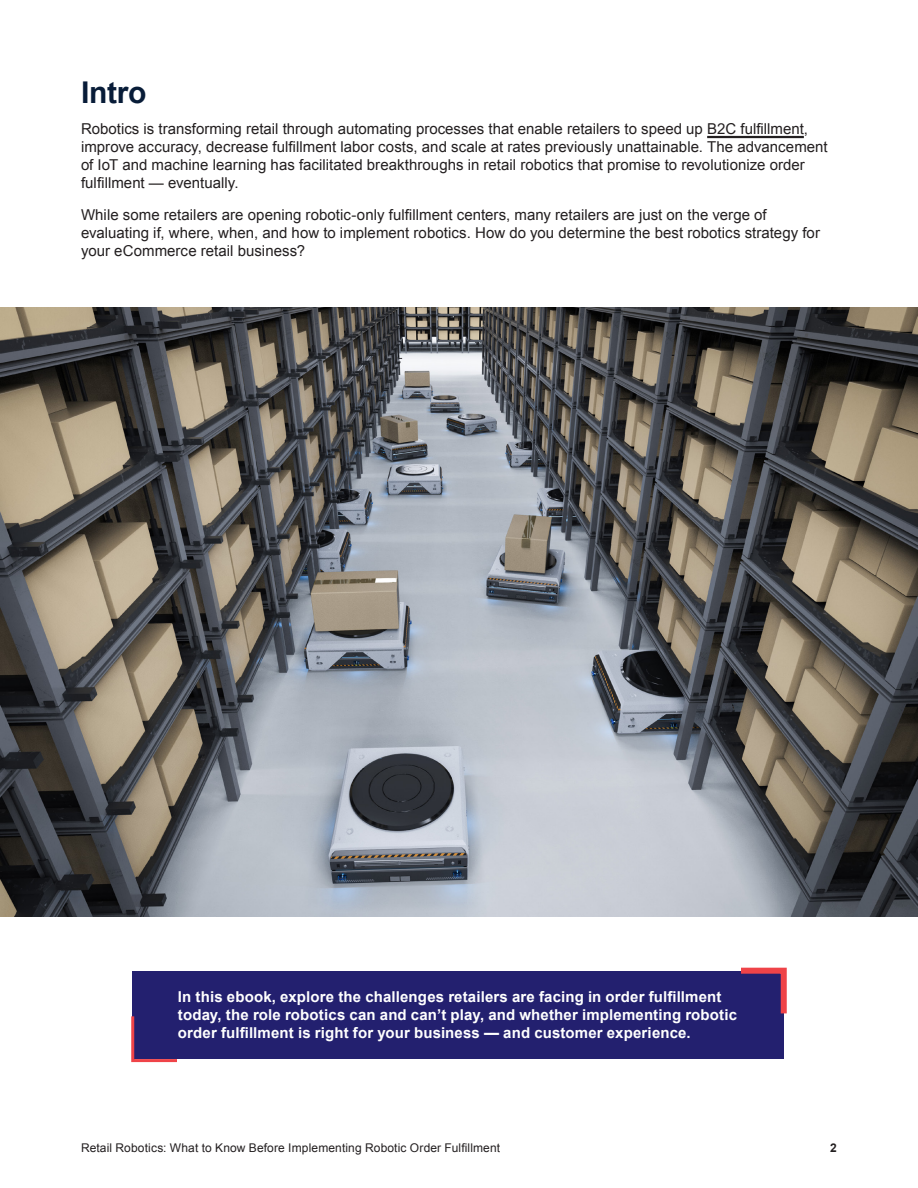
<style>
.page{position:relative;width:918px;height:1188px;background:#fff}
.page>*{position:absolute;margin:0;border:0;box-sizing:border-box;transform-origin:0 0}
.Text{font:700 30px "Arial";letter-spacing:-.01em;color:#081c38}
.Text-2{font:15px/18px "Arial";color:#231f20}
.Text-3{font:700 15px/18px "Arial";letter-spacing:.01em;color:#fff}
.t1{font:12px "Arial";letter-spacing:.01em;color:#231f20}
.t2{font:700 12px "Arial";color:#231f20}
.s1{font-style:inherit}
</style>
<div class="page">
<img style="left:0;top:307px;width:918px;height:609px">
<div style="left:133px;top:971px;width:651px;height:87px;background:#23206f"></div>
<svg style="left:741px;top:967px;width:46px;height:47px"></svg>
<svg style="left:131px;top:1013px;width:49px;height:50px"></svg>
<hr style="left:707px;top:136px;width:97px;height:2px;background:#231f20">
<p class="Text" style="left:81px;top:73px;width:67px">Intro</p>
<p class="Text-2" style="left:81px;top:120px;width:748px">Robotics is transforming retail through automating processes that enable retailers to speed up <span class="s1">B2C</span> fulfillment, improve accuracy, decrease fulfillment labor costs, and scale at rates previously unattainable. The advancement of IoT and machine learning has facilitated breakthroughs in retail robotics that promise to revolutionize order fulfillment — eventually.</p>
<p class="Text-2" style="left:81px;top:206px;width:741px">While some retailers are opening robotic-only fulfillment centers, many retailers are just on the verge of evaluating if, where, when, and how to implement robotics. How do you determine the best robotics strategy for your eCommerce retail business?</p>
<p class="Text-3" style="left:178px;top:988px;width:561px">In this ebook, explore the challenges retailers are facing in order fulfillment today, the role robotics can and can’t play, and whether implementing robotic order fulfillment is right for your business — and customer experience.</p>
<p class="t1" style="left:81px;top:1140px;width:421px">Retail Robotics: What to Know Before Implementing Robotic Order Fulfillment</p>
<p class="t2" style="left:830px;top:1140px;width:8px">2</p>
</div>
